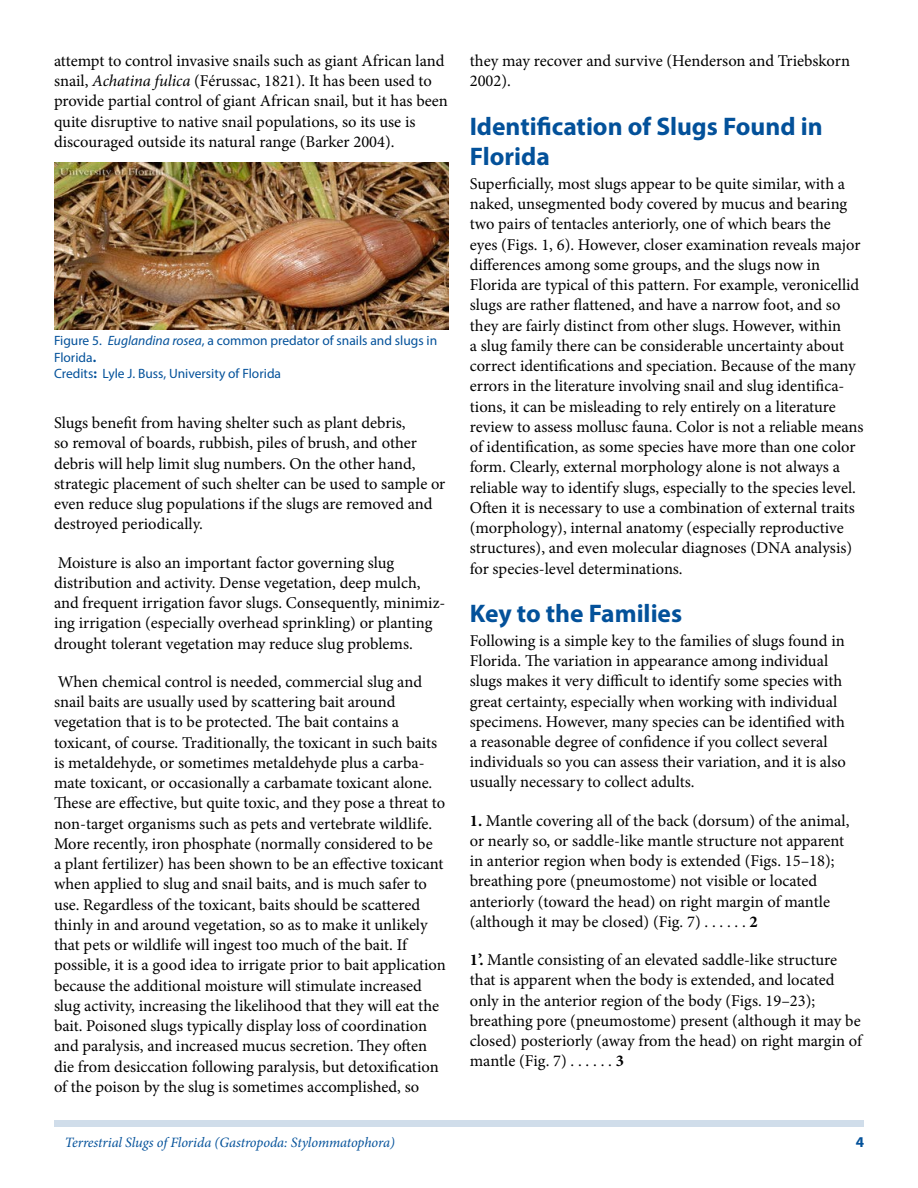
<style>
.page{position:relative;width:918px;height:1188px;background:#fff}
.page>*{position:absolute;margin:0;border:0;box-sizing:border-box;transform-origin:0 0}
.t1{font:700 25.5px/30.6px "Myriad Pro";color:#03519a}
.t2{font:16.5px/20.2px "Minion Pro";color:#000}
.t3{font:700 15px "Myriad Pro";color:#03519a}
.t4{font:italic 14.25px "Minion Pro";letter-spacing:-.01em;color:#03519a}
.t5{font:13.5px/16.5px "Myriad Pro";color:#03519a}
.s1{font-style:italic}
.s2{font-weight:700}
</style>
<div class="page">
<div style="left:54px;top:1120px;width:810px;height:7px;background:#d0ddea"></div>
<img style="left:54px;top:162px;width:394px;height:168px">
<p class="t2" style="left:54px;top:51px;width:395px">attempt to control invasive snails such as giant African land snail, <span class="s1">Achatina fulica</span> (Férussac, 1821). It has been used to provide partial control of giant African snail, but it has been quite disruptive to native snail populations, so its use is discouraged outside its natural range (Barker 2004).</p>
<p class="t5" style="left:54px;top:332px;width:385px">Figure 5. <span class="s1">Euglandina rosea</span>, a common predator of snails and slugs in<br>Florida<span class="s2">.<br></span>Credits<span class="s2">:</span> Lyle J. Buss, University of Florida</p>
<p class="t2" style="left:54px;top:413px;width:393px">Slugs benefit from having shelter such as plant debris,<br>so removal of boards, rubbish, piles of brush, and other debris will help limit slug numbers. On the other hand, strategic placement of such shelter can be used to sample or even reduce slug populations if the slugs are removed and destroyed periodically.</p>
<p class="t2" style="left:54px;top:552px;width:393px">Moisture is also an important factor governing slug distribution and activity. Dense vegetation, deep mulch, and frequent irrigation favor slugs. Consequently, minimiz&shy;ing irrigation (especially overhead sprinkling) or planting drought tolerant vegetation may reduce slug problems.</p>
<p class="t2" style="left:54px;top:672px;width:393px">When chemical control is needed, commercial slug and snail baits are usually used by scattering bait around vegetation that is to be protected. The bait contains a toxicant, of course. Traditionally, the toxicant in such baits is metaldehyde, or sometimes metaldehyde plus a carba&shy;mate toxicant, or occasionally a carbamate toxicant alone.<br>These are effective, but quite toxic, and they pose a threat to non-target organisms such as pets and vertebrate wildlife.<br>More recently, iron phosphate (normally considered to be<br>a plant fertilizer) has been shown to be an effective toxicant when applied to slug and snail baits, and is much safer to use. Regardless of the toxicant, baits should be scattered thinly in and around vegetation, so as to make it unlikely that pets or wildlife will ingest too much of the bait. If possible, it is a good idea to irrigate prior to bait application because the additional moisture will stimulate increased slug activity, increasing the likelihood that they will eat the bait. Poisoned slugs typically display loss of coordination and paralysis, and increased mucus secretion. They often die from desiccation following paralysis, but detoxification of the poison by the slug is sometimes accomplished, so</p>
<p class="t2" style="left:470px;top:51px;width:382px">they may recover and survive (Henderson and Triebskorn<br>2002).</p>
<h1 class="t1" style="left:470px;top:110px;width:354px">Identification of Slugs Found in<br>Florida</h1>
<p class="t2" style="left:470px;top:174px;width:395px">Superficially, most slugs appear to be quite similar, with a naked, unsegmented body covered by mucus and bearing two pairs of tentacles anteriorly, one of which bears the<br>eyes (Figs. 1, 6). However, closer examination reveals major differences among some groups, and the slugs now in Florida are typical of this pattern. For example, veronicellid slugs are rather flattened, and have a narrow foot, and so they are fairly distinct from other slugs. However, within<br>a slug family there can be considerable uncertainty about correct identifications and speciation. Because of the many errors in the literature involving snail and slug identifica&shy;tions, it can be misleading to rely entirely on a literature review to assess mollusc fauna. Color is not a reliable means of identification, as some species have more than one color form. Clearly, external morphology alone is not always a reliable way to identify slugs, especially to the species level.<br>Often it is necessary to use a combination of external traits (morphology), internal anatomy (especially reproductive structures), and even molecular diagnoses (DNA analysis) for species-level determinations.</p>
<h1 class="t1" style="left:470px;top:598px;width:214px">Key to the Families</h1>
<p class="t2" style="left:470px;top:630px;width:378px">Following is a simple key to the families of slugs found in Florida. The variation in appearance among individual slugs makes it very difficult to identify some species with great certainty, especially when working with individual specimens. However, many species can be identified with a reasonable degree of confidence if you collect several individuals so you can assess their variation, and it is also usually necessary to collect adults.</p>
<p class="t2" style="left:470px;top:810px;width:381px"><span class="s2">1.</span> Mantle covering all of the back (dorsum) of the animal, or nearly so, or saddle-like mantle structure not apparent in anterior region when body is extended (Figs. 15–18); breathing pore (pneumostome) not visible or located anteriorly (toward the head) on right margin of mantle (although it may be closed) (Fig. 7) . . . . . . <span class="s2">2</span></p>
<p class="t2" style="left:470px;top:950px;width:394px"><span class="s2">1’.</span> Mantle consisting of an elevated saddle-like structure that is apparent when the body is extended, and located only in the anterior region of the body (Figs. 19–23); breathing pore (pneumostome) present (although it may be closed) posteriorly (away from the head) on right margin of mantle (Fig. 7) . . . . . . <span class="s2">3</span></p>
<p class="t4" style="left:65px;top:1133px;width:331px">Terrestrial Slugs of Florida (Gastropoda: Stylommatophora)</p>
<p class="t3" style="left:856px;top:1133px;width:10px">4</p>
</div>
